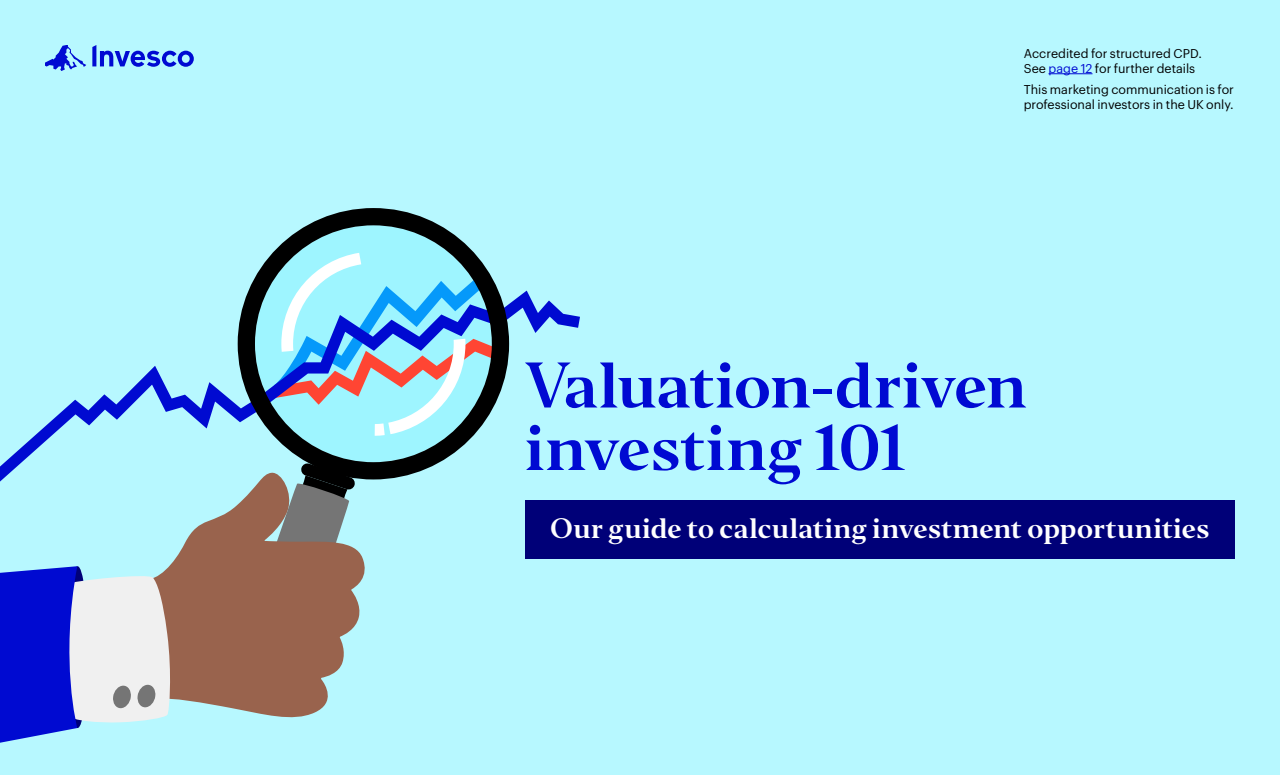
<style>
.page{position:relative;width:1280px;height:775px;background:#b7f8ff}
.page>*{position:absolute;margin:0;border:0;box-sizing:border-box;transform-origin:0 0}
.t1{font:60px/62.5px "Invesco Editor";letter-spacing:-.02em;color:#000ad2}
.t2{font:26.25px "Invesco Editor";letter-spacing:-.005em;color:#fff}
.t3{font:12.5px/15px "Graphik";color:#000}
.s1{color:#000ad2}
</style>
<div class="page">
<svg style="left:45px;top:45px;width:41px;height:26px"></svg>
<svg style="left:92px;top:45px;width:102px;height:22px"></svg>
<div style="left:525px;top:500px;width:710px;height:59px;background:#000078"></div>
<hr style="left:1049px;top:73px;width:43px;height:1px;background:#000ad2">
<svg style="left:0;top:291px;width:580px;height:191px"></svg>
<svg style="left:133px;top:472px;width:237px;height:246px;fill:#99634d"></svg>
<svg style="left:238px;top:208px;width:271px;height:271px"></svg>
<svg style="left:0;top:566px;width:172px;height:177px;background:#848fde"></svg>
<p class="t3" style="left:1024px;top:45px;width:180px">Accredited for structured CPD.<br>See <span class="s1">page 12</span> for further details</p>
<p class="t3" style="left:1024px;top:81px;width:212px">This marketing communication is for professional investors in the UK only.</p>
<p class="t1" style="left:525px;top:355px;width:504px">Valuation-driven investing 101</p>
<p class="t2" style="left:550px;top:511px;width:661px">Our guide to calculating investment opportunities</p>
</div>
